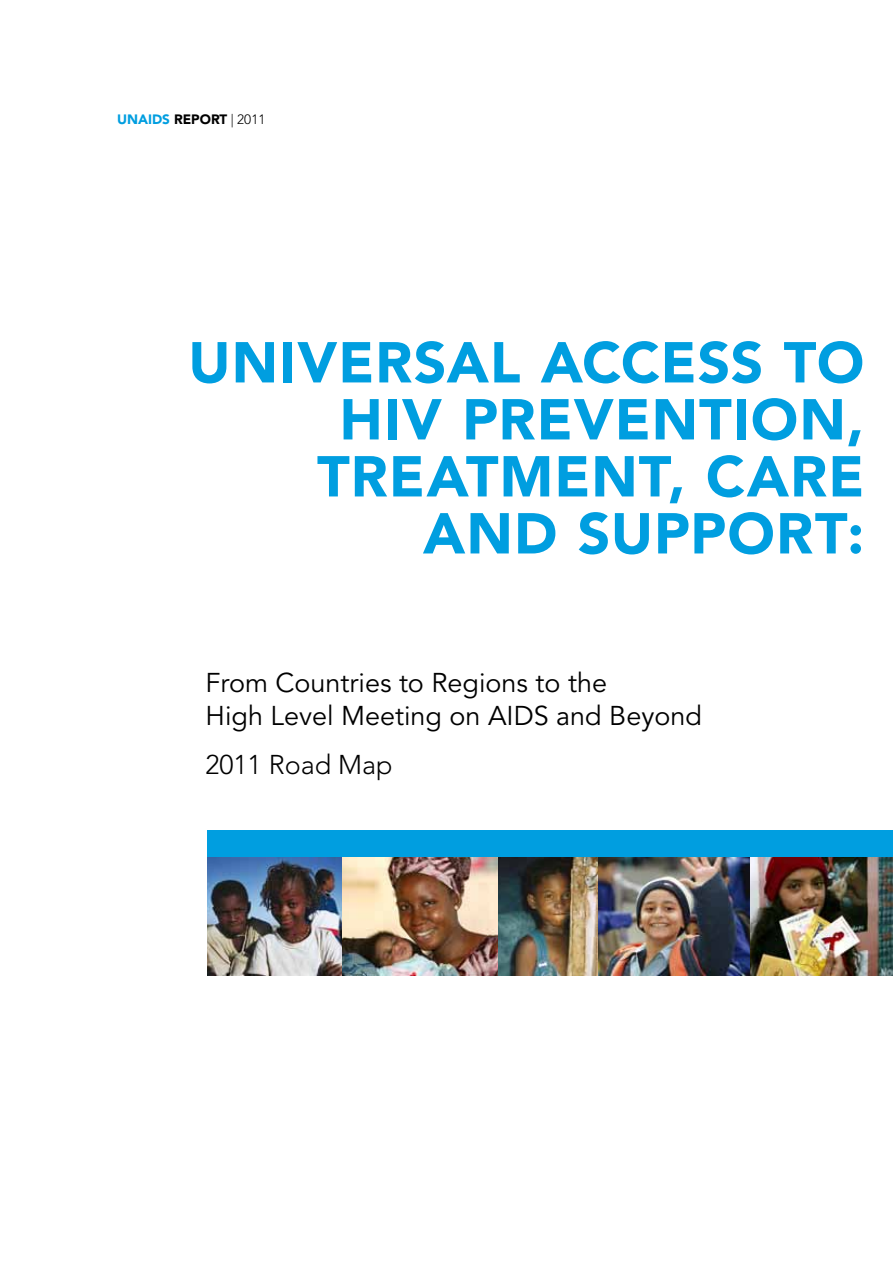
<style>
.page{position:relative;width:893px;height:1263px;background:#fff}
.page>*{position:absolute;margin:0;border:0;box-sizing:border-box;transform-origin:0 0}
.t1{font:900 57px "Avenir";letter-spacing:.02em;color:#009ee0}
.t2{font:27px/32.4px "Avenir";color:#000}
.t3{font:300 27px "Avenir";color:#000}
.t4{font:900 13.5px "Avenir";color:#000}
.t5{font:900 13.5px "Avenir";color:#009ee0}
.s1{font-weight:300}
</style>
<div class="page">
<img style="left:207px;top:857px;width:135px;height:118px">
<img style="left:597px;top:857px;width:296px;height:118px">
<img style="left:497px;top:857px;width:100px;height:118px">
<img style="left:342px;top:857px;width:155px;height:118px">
<div style="left:207px;top:830px;width:686px;height:27px;background:#009ee0"></div>
<p class="t5" style="left:117px;top:111px;width:20px">UNAIDS</p>
<p class="t4" style="left:174px;top:111px;width:93px">REPORT <span class="s1">| 2011</span></p>
<h1 class="t1" style="left:188px;top:328px;width:677px">UNIVERSAL ACCESS TO</h1>
<h1 class="t1" style="left:339px;top:385px;width:526px">HIV PREVENTION,</h1>
<h1 class="t1" style="left:317px;top:442px;width:549px">TREATMENT, CARE</h1>
<h1 class="t1" style="left:423px;top:499px;width:193px">AND SUPP</h1>
<h1 class="t1" style="left:727px;top:499px;width:138px">ORT:</h1>
<p class="t2" style="left:206px;top:668px;width:498px">From Countries to Regions to the<br>High Level Meeting on AIDS and Beyond</p>
<p class="t3" style="left:206px;top:749px;width:189px">2011 Road Map</p>
</div>
